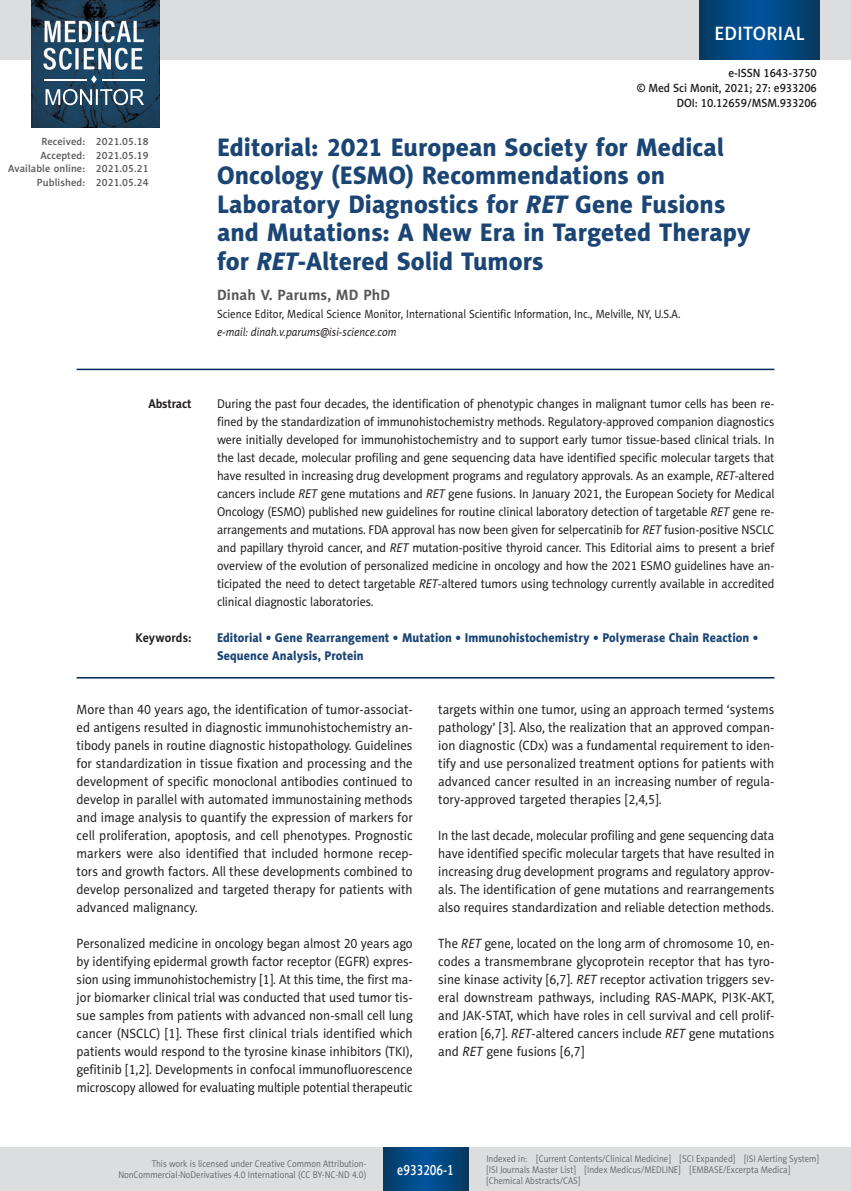
<style>
.page{position:relative;width:851px;height:1191px;background:#fff}
.page>*{position:absolute;margin:0;border:0;box-sizing:border-box;transform-origin:0 0}
.MSM_Tytul{font:25.5px/28.5px "Naomi Sans EFN Heavy";color:#1a4574}
.t1{font:19.5px "Naomi Sans EFN Medium";letter-spacing:.01em;color:#fff}
.MSM_Autorzy{font:700 15px "Naomi Sans EFN";letter-spacing:.01em;color:#57585a}
.MSM_e-PAGINA{font:15px "Naomi Sans EFN Medium";color:#fff;scale:.8 1}
.MSM_Body{font:13.5px/18px "Naomi Sans EFN";color:#231f20;text-align:justify;scale:.95 1}
.MSM_Body-2{font:13.5px/18px "Naomi Sans EFN";color:#231f20;text-align:justify;scale:.94 1}
.MSM_Body-3{font:13.5px/18px "Naomi Sans EFN";color:#231f20;text-align:justify;scale:.92 1}
.MSM_Summary_body{font:12.75px/18px "Naomi Sans EFN";letter-spacing:-.01em;color:#231f20;text-align:justify;scale:.95 1}
.MSM_keywords{font:12.75px/18px "Naomi Sans EFN Heavy";letter-spacing:.005em;color:#1a4574;scale:.95 1}
.MSM_keywords-2{font:700 12.75px "Naomi Sans EFN";letter-spacing:.005em;color:#231f20;scale:.95 1}
.MSM_Summary_body-2{font:700 12.75px "Naomi Sans EFN";letter-spacing:-.01em;color:#231f20;scale:.95 1}
.MSM_Afiliacja{font:12px "Naomi Sans EFN";color:#231f20;scale:.9 1}
.MSM_full_text_pdf{font:12px "Naomi Sans EFN Medium";letter-spacing:-.01em;color:#231f20;scale:.95 1}
.MSM_Afiliacja-2{font:italic 12px "Naomi Sans EFN";color:#231f20;scale:.9 1}
.t2{font:10.5px "Naomi Sans EFN Medium";letter-spacing:.01em;color:#57585a}
.t3{font:9.75px/11.2px "Naomi Sans EFN Light";color:#57585a;scale:.9 1}
.s1{font-style:italic}
</style>
<div class="page">
<hr style="left:77px;top:369px;width:697px;height:1px;background:#00295c">
<hr style="left:77px;top:677px;width:697px;height:1px;background:#00295c">
<div style="left:0;top:1148px;width:850px;height:43px;background:#dcdddf"></div>
<svg style="left:383px;top:1147px;width:85px;height:43px;background:#02477e"></svg>
<div style="left:0;top:0;width:850px;height:60px;background:#dcdddf"></div>
<img style="left:32px;top:0;width:127px;height:128px">
<img style="left:45px;top:79px;width:41px;height:1px">
<img style="left:103px;top:79px;width:41px;height:1px">
<svg style="left:91px;top:75px;width:6px;height:8px"></svg>
<img style="left:46px;top:89px;width:98px;height:16px">
<svg style="left:699px;top:0;width:120px;height:60px;background:#02477e"></svg>
<h2 class="t1" style="left:714px;top:22px;width:91px">EDITORIAL</h2>
<p class="t2" style="left:41px;top:136px;width:109px">Received: 2021.05.18</p>
<p class="t2" style="left:40px;top:149px;width:110px">Accepted: 2021.05.19</p>
<p class="t2" style="left:8px;top:163px;width:142px">Available online: 2021.05.21</p>
<p class="t2" style="left:37px;top:176px;width:113px">Published: 2021.05.24</p>
<p class="MSM_full_text_pdf" style="left:728px;top:66px;width:95px">e-ISSN 1643-3750</p>
<p class="MSM_full_text_pdf" style="left:636px;top:81px;width:191px">© Med Sci Monit, 2021; 27: e933206</p>
<p class="MSM_full_text_pdf" style="left:676px;top:96px;width:149px">DOI: 10.12659/MSM.933206</p>
<p class="MSM_Tytul" style="left:217px;top:132px;width:535px">Editorial: 2021 European Society for Medical Oncology (ESMO) Recommendations on Laboratory Diagnostics for <span class="s1">RET</span> Gene Fusions and Mutations: A New Era in Targeted Therapy for <span class="s1">RET</span>-Altered Solid Tumors</p>
<p class="MSM_Autorzy" style="left:217px;top:286px;width:174px">Dinah V. Parums, MD PhD</p>
<p class="MSM_Afiliacja" style="left:217px;top:307px;width:516px">Science Editor, Medical Science Monitor, International Scientific Information, Inc., Melville, NY, U.S.A.</p>
<p class="MSM_Afiliacja-2" style="left:217px;top:325px;width:201px">e-mail: dinah.v.parums@isi-science.com</p>
<p class="MSM_Summary_body-2" style="left:148px;top:396px;width:47px">Abstract</p>
<p class="MSM_Summary_body" style="left:217px;top:395px;width:588px">During the past four decades, the identification of phenotypic changes in malignant tumor cells has been re&shy;fined by the standardization of immunohistochemistry methods. Regulatory-approved companion diagnostics were initially developed for immunohistochemistry and to support early tumor tissue-based clinical trials. In the last decade, molecular profiling and gene sequencing data have identified specific molecular targets that have resulted in increasing drug development programs and regulatory approvals. As an example, <span class="s1">RET</span>-altered cancers include <span class="s1">RET</span> gene mutations and <span class="s1">RET</span> gene fusions. In January 2021, the European Society for Medical Oncology (ESMO) published new guidelines for routine clinical laboratory detection of targetable <span class="s1">RET</span> gene re&shy;arrangements and mutations. FDA approval has now been given for selpercatinib for <span class="s1">RET</span> fusion-positive NSCLC and papillary thyroid cancer, and <span class="s1">RET</span> mutation-positive thyroid cancer. This Editorial aims to present a brief overview of the evolution of personalized medicine in oncology and how the 2021 ESMO guidelines have an&shy;ticipated the need to detect targetable <span class="s1">RET</span>-altered tumors using technology currently available in accredited clinical diagnostic laboratories.</p>
<p class="MSM_keywords-2" style="left:135px;top:630px;width:60px">Keywords:</p>
<p class="MSM_keywords" style="left:217px;top:628px;width:571px">Editorial • Gene Rearrangement • Mutation • Immunohistochemistry • Polymerase Chain Reaction •<br>Sequence Analysis, Protein</p>
<p class="MSM_Body" style="left:77px;top:700px;width:355px">More than 40 years ago, the identification of tumor-associat&shy;ed antigens resulted in diagnostic immunohistochemistry an&shy;tibody panels in routine diagnostic histopathology. Guidelines for standardization in tissue fixation and processing and the development of specific monoclonal antibodies continued to develop in parallel with automated immunostaining methods and image analysis to quantify the expression of markers for cell proliferation, apoptosis, and cell phenotypes. Prognostic markers were also identified that included hormone recep&shy;tors and growth factors. All these developments combined to develop personalized and targeted therapy for patients with advanced malignancy.</p>
<p class="MSM_Body-2" style="left:77px;top:934px;width:359px">Personalized medicine in oncology began almost 20 years ago by identifying epidermal growth factor receptor (EGFR) expres&shy;sion using immunohistochemistry [1]. At this time, the first ma&shy;jor biomarker clinical trial was conducted that used tumor tis&shy;sue samples from patients with advanced non-small cell lung cancer (NSCLC) [1]. These first clinical trials identified which patients would respond to the tyrosine kinase inhibitors (TKI), gefitinib [1,2]. Developments in confocal immunofluorescence microscopy allowed for evaluating multiple potential therapeutic</p>
<p class="MSM_Body" style="left:438px;top:700px;width:355px">targets within one tumor, using an approach termed ‘systems pathology’ [3]. Also, the realization that an approved compan&shy;ion diagnostic (CDx) was a fundamental requirement to iden&shy;tify and use personalized treatment options for patients with advanced cancer resulted in an increasing number of regula&shy;tory-approved targeted therapies [2,4,5].</p>
<p class="MSM_Body-3" style="left:438px;top:826px;width:367px">In the last decade, molecular profiling and gene sequencing data have identified specific molecular targets that have resulted in increasing drug development programs and regulatory approv&shy;als. The identification of gene mutations and rearrangements also requires standardization and reliable detection methods.</p>
<p class="MSM_Body-2" style="left:438px;top:934px;width:359px">The <span class="s1">RET</span> gene, located on the long arm of chromosome 10, en&shy;codes a transmembrane glycoprotein receptor that has tyro&shy;sine kinase activity [6,7]. <span class="s1">RET</span> receptor activation triggers sev&shy;eral downstream pathways, including RAS-MAPK, PI3K-AKT, and JAK-STAT, which have roles in cell survival and cell prolif&shy;eration [6,7]. <span class="s1">RET</span>-altered cancers include <span class="s1">RET</span> gene mutations and <span class="s1">RET</span> gene fusions [6,7]</p>
<p class="t3" style="left:118px;top:1158px;width:277px;text-align:right">This work is licensed under Creative Common Attribution-<br>NonCommercial-NoDerivatives 4.0 International (CC BY-NC-ND 4.0)</p>
<p class="MSM_e-PAGINA" style="left:397px;top:1160px;width:72px">e933206-1</p>
<p class="t3" style="left:486px;top:1152px;width:371px">Indexed in: [Current Contents/Clinical Medicine] [SCI Expanded] [ISI Alerting System] [ISI Journals Master List] [Index Medicus/MEDLINE] [EMBASE/Excerpta Medica] [Chemical Abstracts/CAS]</p>
</div>
